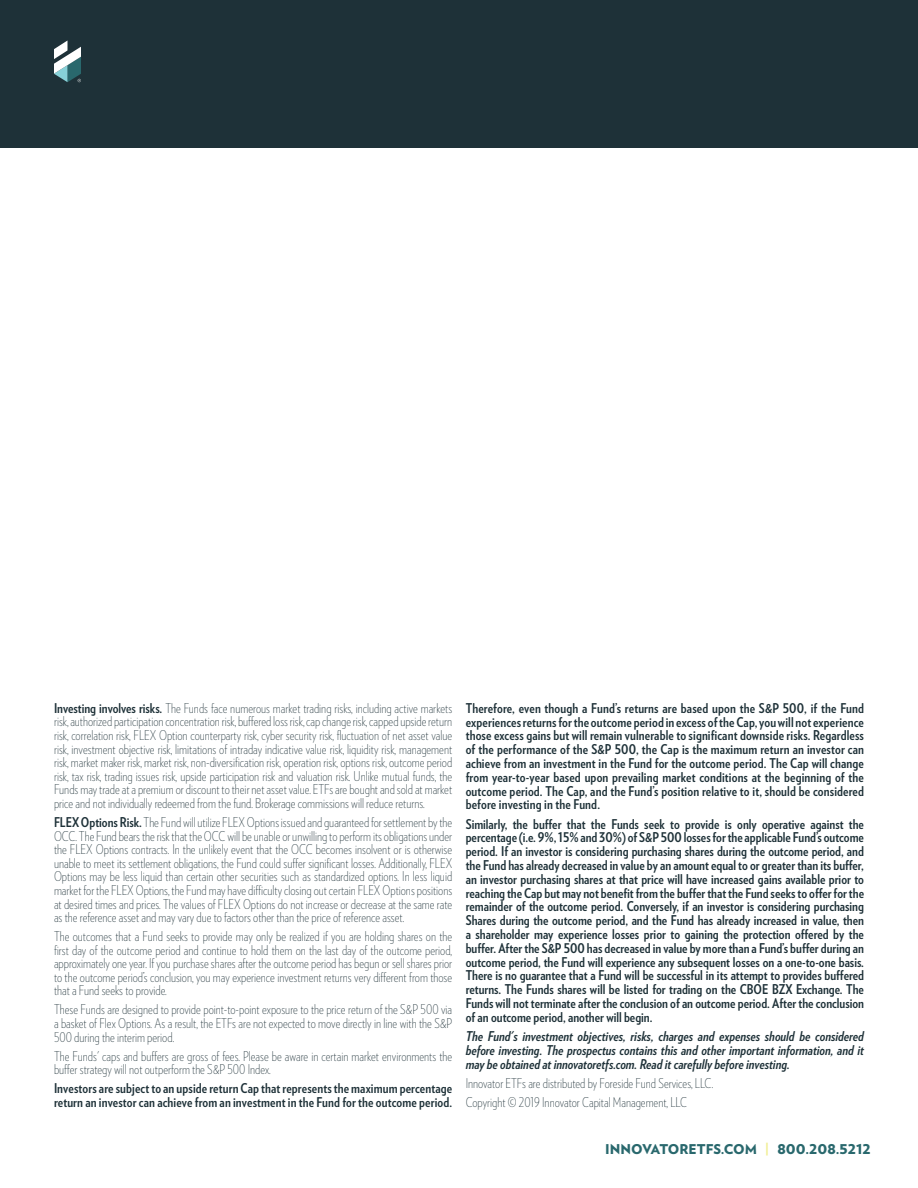
<style>
.page{position:relative;width:918px;height:1188px;background:#fff}
.page>*{position:absolute;margin:0;border:0;box-sizing:border-box;transform-origin:0 0}
.Disclaimer{font:200 13.5px/13.6px "Verlag Condensed";color:#1e3138;text-align:justify}
.Disclaimer-2{font:700 13.5px/13.8px "Verlag Condensed";letter-spacing:.01em;color:#1e3138;text-align:justify}
.Disclaimer-3{font:italic 700 13.5px/13.8px "Verlag Condensed";color:#1e3138;text-align:justify}
.t1{font:900 13.5px "Verlag";color:#29686d}
.s1{font-weight:700}
.s2{color:#f0ee91}
</style>
<div class="page">
<div style="left:0;top:0;width:918px;height:148px;background:#1e3138"></div>
<svg style="left:54px;top:41px;width:27px;height:41px"></svg>
<p class="Disclaimer" style="left:54px;top:701px;width:400px"><span class="s1">Investing involves risks.</span> The Funds face numerous market trading risks, including active markets risk, authorized participation concentration risk, buffered loss risk, cap change risk, capped upside return risk, correlation risk, FLEX Option counterparty risk, cyber security risk, fluctuation of net asset value risk, investment objective risk, limitations of intraday indicative value risk, liquidity risk, management risk, market maker risk, market risk, non-diversification risk, operation risk, options risk, outcome period risk, tax risk, trading issues risk, upside participation risk and valuation risk. Unlike mutual funds, the Funds may trade at a premium or discount to their net asset value. ETFs are bought and sold at market price and not individually redeemed from the fund. Brokerage commissions will reduce returns.</p>
<p class="Disclaimer" style="left:54px;top:815px;width:400px"><span class="s1">FLEX Options Risk.</span> The Fund will utilize FLEX Options issued and guaranteed for settlement by the OCC. The Fund bears the risk that the OCC will be unable or unwilling to perform its obligations under the FLEX Options contracts. In the unlikely event that the OCC becomes insolvent or is otherwise unable to meet its settlement obligations, the Fund could suffer significant losses. Additionally, FLEX Options may be less liquid than certain other securities such as standardized options. In less liquid market for the FLEX Options, the Fund may have difficulty closing out certain FLEX Options positions at desired times and prices. The values of FLEX Options do not increase or decrease at the same rate as the reference asset and may vary due to factors other than the price of reference asset.</p>
<p class="Disclaimer" style="left:54px;top:929px;width:400px">The outcomes that a Fund seeks to provide may only be realized if you are holding shares on the first day of the outcome period and continue to hold them on the last day of the outcome period, approximately one year. If you purchase shares after the outcome period has begun or sell shares prior to the outcome period’s conclusion, you may experience investment returns very different from those that a Fund seeks to provide.</p>
<p class="Disclaimer" style="left:54px;top:1002px;width:400px">These Funds are designed to provide point-to-point exposure to the price return of the S&amp;P 500 via a basket of Flex Options. As a result, the ETFs are not expected to move directly in line with the S&amp;P 500 during the interim period.</p>
<p class="Disclaimer" style="left:54px;top:1049px;width:400px">The Funds' caps and buffers are gross of fees. Please be aware in certain market environments the buffer strategy will not outperform the S&amp;P 500 Index.</p>
<p class="Disclaimer-2" style="left:54px;top:1081px;width:400px">Investors are subject to an upside return Cap that represents the maximum percentage return an investor can achieve from an investment in the Fund for the outcome period.</p>
<p class="Disclaimer-2" style="left:466px;top:700px;width:400px">Therefore, even though a Fund’s returns are based upon the S&amp;P 500, if the Fund experiences returns for the outcome period in excess of the Cap, you will not experience those excess gains but will remain vulnerable to significant downside risks. Regardless of the performance of the S&amp;P 500, the Cap is the maximum return an investor can achieve from an investment in the Fund for the outcome period. The Cap will change from year-to-year based upon prevailing market conditions at the beginning of the outcome period. The Cap, and the Fund’s position relative to it, should be considered before investing in the Fund.</p>
<p class="Disclaimer-2" style="left:466px;top:816px;width:400px">Similarly, the buffer that the Funds seek to provide is only operative against the percentage (i.e. 9%, 15% and 30%) of S&amp;P 500 losses for the applicable Fund’s outcome period. If an investor is considering purchasing shares during the outcome period, and the Fund has already decreased in value by an amount equal to or greater than its buffer, an investor purchasing shares at that price will have increased gains available prior to reaching the Cap but may not benefit from the buffer that the Fund seeks to offer for the remainder of the outcome period. Conversely, if an investor is considering purchasing Shares during the outcome period, and the Fund has already increased in value, then a shareholder may experience losses prior to gaining the protection offered by the buffer. After the S&amp;P 500 has decreased in value by more than a Fund’s buffer during an outcome period, the Fund will experience any subsequent losses on a one-to-one basis.<br>There is no guarantee that a Fund will be successful in its attempt to provides buffered returns. The Funds shares will be listed for trading on the CBOE BZX Exchange. The Funds will not terminate after the conclusion of an outcome period. After the conclusion of an outcome period, another will begin.</p>
<p class="Disclaimer-3" style="left:466px;top:1029px;width:400px">The Fund's investment objectives, risks, charges and expenses should be considered before investing. The prospectus contains this and other important information, and it may be obtained at innovatoretfs.com. Read it carefully before investing.</p>
<p class="Disclaimer" style="left:466px;top:1076px;width:249px">Innovator ETFs are distributed by Foreside Fund Services, LLC.</p>
<p class="Disclaimer" style="left:466px;top:1095px;width:223px">Copyright © 2019 Innovator Capital Management, LLC</p>
<p class="t1" style="left:605px;top:1138px;width:267px">INNOVATORETFS.COM <span class="s2">|</span> 800.208.5212</p>
</div>
